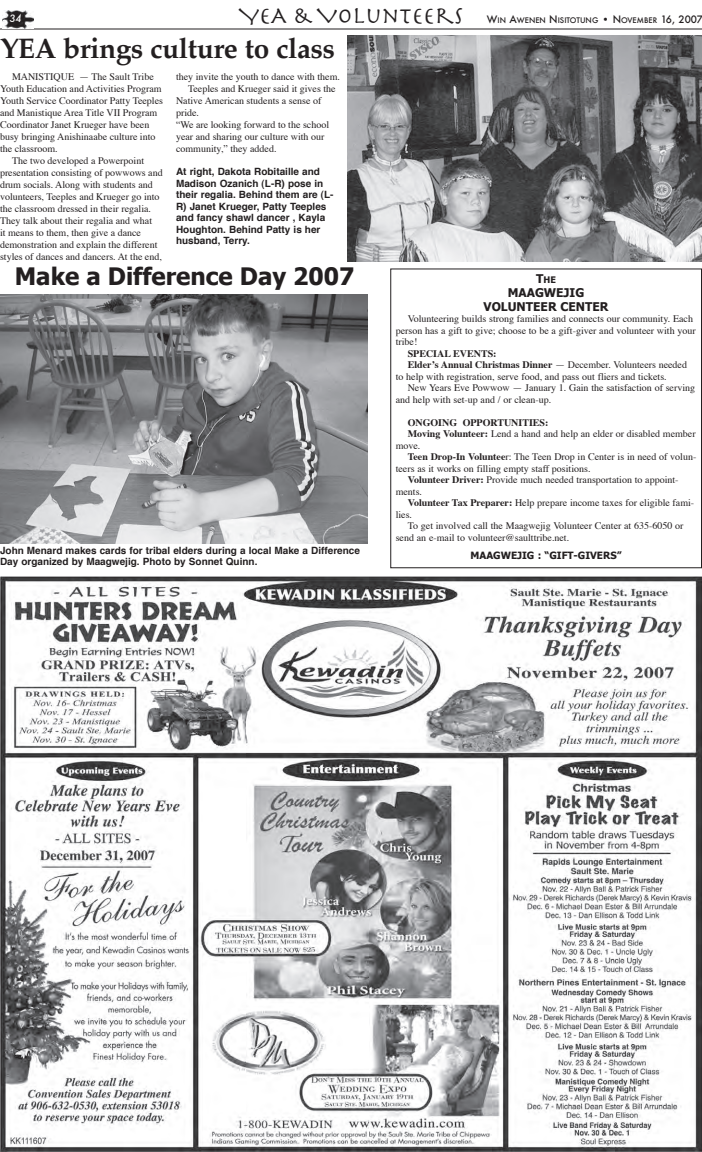
<style>
.page{position:relative;width:702px;height:1152px;background:#fff}
.page>*{position:absolute;margin:0;border:0;box-sizing:border-box;transform-origin:0 0}
.t1{font:700 28px "Palatino";letter-spacing:-.015em;color:#231f20}
.t2{font:700 24px "Tahoma";color:#231f20}
.t3{font:24px "Herculanum";color:#231f20}
.t4{font:700 12px/13.8px "Tahoma";color:#231f20;text-align:center}
.t5{font:10px "Times";color:#231f20}
.t6{font:700 10px/11.5px "Helvetica";color:#231f20}
.t7{font:700 10px "Times";color:#231f20}
.t8{font:700 10px "Tahoma";color:#231f20}
.t9{font:italic 500 10px "Futura";color:#fff}
.t10{font:700 9px "Tahoma";color:#231f20}
.t11{font:500 7.5px "Futura";color:#231f20}
.s1{font-size:10px}
.s2{font-size:12px}
.s3{font-weight:400}
.s4{font-weight:700}
</style>
<div class="page">
<hr style="left:0;top:28px;width:702px;height:2px;background:#231f20">
<img style="left:2px;top:10px;width:31px;height:18px">
<img style="left:0;top:576px;width:702px;height:576px">
<img style="left:347px;top:36px;width:355px;height:226px">
<img style="left:0;top:294px;width:368px;height:250px">
<div style="left:390px;top:268px;width:312px;height:300px;border:1px solid #231f20"></div>
<p class="t9" style="left:10px;top:12px;width:14px">34</p>
<p class="t3" style="left:239px;top:0;width:226px">YEA &amp; VOLUNTEERS</p>
<p class="t11" style="left:487px;top:15px;width:218px"><span class="s1">W</span>in <span class="s1">A</span>wenen <span class="s1">N</span> isitotung <span class="s1">• N</span> ovember <span class="s1">16, 2007</span></p>
<p class="t1" style="left:0;top:31px;width:337px">YEA brings culture to class</p>
<p class="t5" style="left:12px;top:67px;width:143px">MANISTIQUE — The Sault Tribe</p>
<p class="t5" style="left:0;top:79px;width:163px">Youth Education and Activities Program</p>
<p class="t5" style="left:0;top:91px;width:165px">Youth Service Coordinator Patty Teeples</p>
<p class="t5" style="left:0;top:103px;width:159px">and Manistique Area Title VII Program</p>
<p class="t5" style="left:0;top:115px;width:151px">Coordinator Janet Krueger have been</p>
<p class="t5" style="left:0;top:127px;width:157px">busy bringing Anishinaabe culture into</p>
<p class="t5" style="left:0;top:139px;width:59px">the classroom.</p>
<p class="t5" style="left:12px;top:151px;width:134px">The two developed a Powerpoint</p>
<p class="t5" style="left:0;top:163px;width:164px">presentation consisting of powwows and</p>
<p class="t5" style="left:0;top:175px;width:154px">drum socials. Along with students and</p>
<p class="t5" style="left:0;top:187px;width:161px">volunteers, Teeples and Krueger go into</p>
<p class="t5" style="left:0;top:199px;width:153px">the classroom dressed in their regalia.</p>
<p class="t5" style="left:0;top:211px;width:154px">They talk about their regalia and what</p>
<p class="t5" style="left:0;top:223px;width:143px">it means to them, then give a dance</p>
<p class="t5" style="left:0;top:235px;width:159px">demonstration and explain the different</p>
<p class="t5" style="left:0;top:247px;width:163px">styles of dances and dancers. At the end,</p>
<p class="t5" style="left:176px;top:67px;width:165px">they invite the youth to dance with them.</p>
<p class="t5" style="left:188px;top:79px;width:149px">Teeples and Krueger said it gives the</p>
<p class="t5" style="left:176px;top:91px;width:147px">Native American students a sense of</p>
<p class="t5" style="left:176px;top:103px;width:25px">pride.</p>
<p class="t5" style="left:176px;top:115px;width:155px">“We are looking forward to the school</p>
<p class="t5" style="left:176px;top:127px;width:150px">year and sharing our culture with our</p>
<p class="t5" style="left:176px;top:139px;width:102px">community,” they added.</p>
<p class="t6" style="left:176px;top:165px;width:159px">At right, Dakota Robitaille and<br>Madison Ozanich (L-R) pose in their regalia. Behind them are (L-<br>R) Janet Krueger, Patty Teeples and fancy shawl dancer , Kayla<br>Houghton. Behind Patty is her husband, Terry.</p>
<p class="t2" style="left:15px;top:261px;width:341px">Make a Difference Day 2007</p>
<p class="t6" style="left:0;top:544px;width:362px">John Menard makes cards for tribal elders during a local Make a Difference<br>Day organized by Maagwejig. Photo by Sonnet Quinn.</p>
<p class="t10" style="left:536px;top:274px;width:21px"><span class="s2">T</span>he</p>
<p class="t4" style="left:484px;top:285px;width:127px">MAAGWEJIG<br>VOLUNTEE R CENTER</p>
<p class="t5" style="left:408px;top:310px;width:287px">Volunteering builds strong families and connects our community. Each</p>
<p class="t5" style="left:396px;top:321px;width:302px">person has a gift to give; choose to be a gift-giver and volunteer with your</p>
<p class="t5" style="left:396px;top:333px;width:23px">tribe!</p>
<p class="t7" style="left:408px;top:344px;width:90px">SPECIAL EVENTS:</p>
<p class="t7" style="left:408px;top:355px;width:281px">Elder’s Annual Christmas Dinner <span class="s3">— December. Volunteers needed</span></p>
<p class="t5" style="left:396px;top:367px;width:273px">to help with registration, serve food, and pass out fliers and tickets.</p>
<p class="t5" style="left:408px;top:379px;width:289px">New Years Eve Powwow — January 1. Gain the satisfaction of serving</p>
<p class="t5" style="left:396px;top:390px;width:157px">and help with set-up and / or clean-up.</p>
<p class="t7" style="left:408px;top:413px;width:142px">ONGOING OPPORTUNITIES:</p>
<p class="t5" style="left:408px;top:425px;width:289px"><span class="s4">Moving Volunteer:</span> Lend a hand and help an elder or disabled member</p>
<p class="t5" style="left:396px;top:436px;width:26px">move.</p>
<p class="t5" style="left:408px;top:448px;width:290px"><span class="s4">Teen Drop-In Voluntee</span>r: The Teen Drop in Center is in need of volun-</p>
<p class="t5" style="left:396px;top:459px;width:196px">teers as it works on filling empty staff positions.</p>
<p class="t5" style="left:408px;top:471px;width:272px"><span class="s4">Volunteer Driver:</span> Provide much needed transportation to appoint-</p>
<p class="t5" style="left:396px;top:482px;width:28px">ments.</p>
<p class="t5" style="left:408px;top:494px;width:288px"><span class="s4">Volunteer Tax Preparer:</span> Help prepare income taxes for eligible fami-</p>
<p class="t5" style="left:396px;top:505px;width:18px">lies.</p>
<p class="t5" style="left:408px;top:517px;width:277px">To get involved call the Maagwejig Volunteer Center at 635-6050 or</p>
<p class="t5" style="left:396px;top:528px;width:175px">send an e-mail to volunteer@saulttribe.net.</p>
<p class="t8" style="left:471px;top:549px;width:152px">MAAGWEJIG : “GIFT-GIVERS”</p>
</div>
